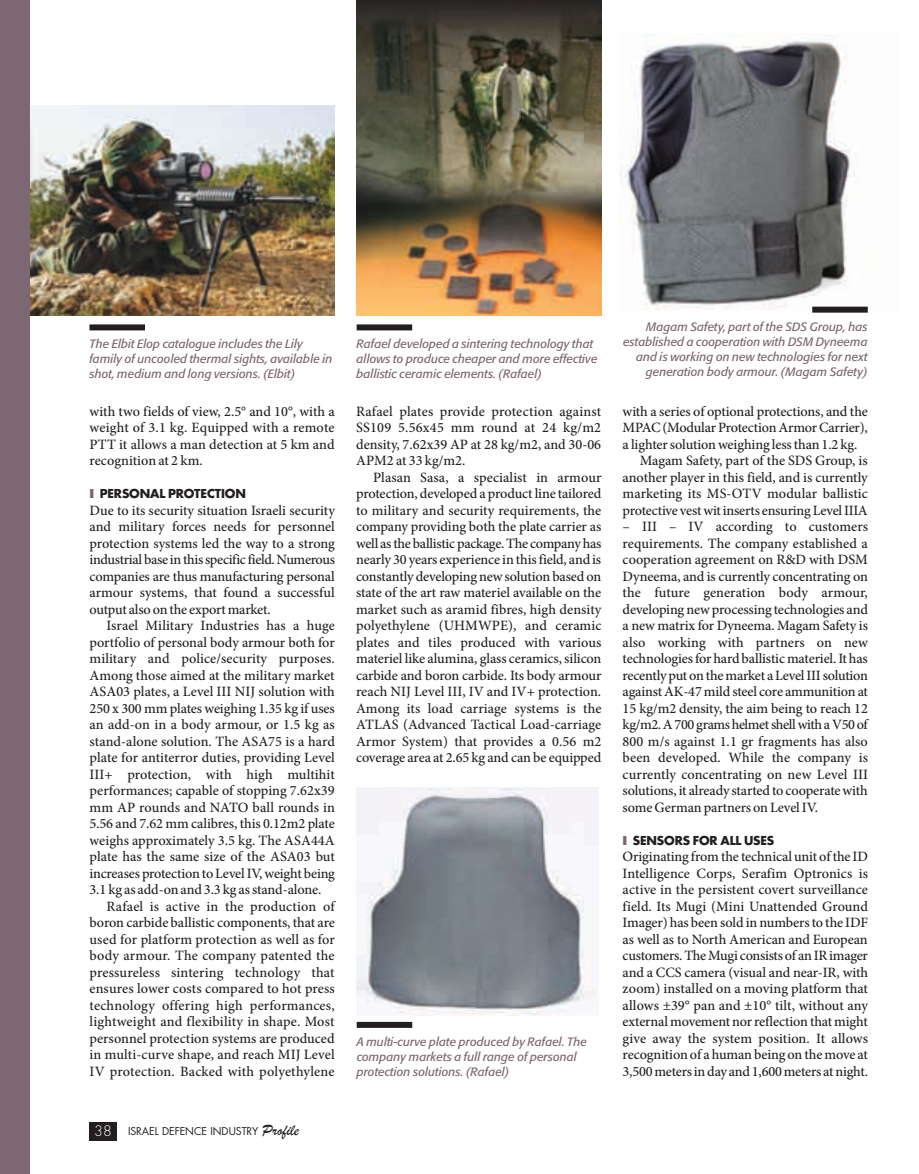
<style>
.page{position:relative;width:919px;height:1174px;background:#fff}
.page>*{position:absolute;margin:0;border:0;box-sizing:border-box;transform-origin:0 0}
.t1{font:500 14.25px/16.5px "Minion Pro";letter-spacing:-.005em;color:#231f20;text-align:justify}
.t2{font:500 14.25px "Minion Pro";letter-spacing:.015em;color:#231f20}
.t3{font:500 14.25px "Minion Pro";letter-spacing:-.025em;color:#231f20}
.t4{font:300 14.1px "Futura";color:#fff}
.t5{font:italic 12px/15px "Formata";color:#7d6772}
.t6{font:700 12px "Futura";letter-spacing:-.01em;color:#231f20}
.t7{font:10.5px "Futura";letter-spacing:-.005em;color:#231f20}
.s1{font-weight:800;color:#7d6772}
.s2{font-family:"Brush Script";font-size:16.5px}
</style>
<div class="page">
<div style="left:89px;top:1121px;width:28px;height:19px;background:#231f20"></div>
<img style="left:30px;top:105px;width:305px;height:211px">
<img style="left:356px;top:787px;width:242px;height:228px">
<img style="left:356px;top:0;width:245px;height:316px">
<img style="left:619px;top:35px;width:249px;height:275px">
<div style="left:356px;top:1021px;width:56px;height:6px;background:#231f20"></div>
<div style="left:89px;top:324px;width:56px;height:6px;background:#231f20"></div>
<div style="left:356px;top:324px;width:56px;height:6px;background:#231f20"></div>
<div style="left:812px;top:307px;width:55px;height:6px;background:#231f20"></div>
<div style="left:0;top:0;width:30px;height:1174px;background:#7d6772"></div>
<p class="t5" style="left:89px;top:337px;width:244px">The Elbit Elop catalogue includes the Lily family of uncooled thermal sights, available in shot, medium and long versions. (Elbit)</p>
<p class="t5" style="left:356px;top:337px;width:242px">Rafael developed a sintering technology that allows to produce cheaper and more effective ballistic ceramic elements. (Rafael)</p>
<p class="t1" style="left:90px;top:404px;width:247px">with two fields of view, 2.5° and 10°, with a weight of 3.1 kg. Equipped with a remote PTT it allows a man detection at 5 km and recognition at 2 km.</p>
<p class="t6" style="left:90px;top:488px;width:158px"><span class="s1">I</span> PERSONAL PROTECTION</p>
<p class="t1" style="left:90px;top:503px;width:247px">Due to its security situation Israeli security</p>
<p class="t1" style="left:90px;top:519px;width:247px">and military forces needs for personnel</p>
<p class="t1" style="left:90px;top:536px;width:247px">protection systems led the way to a strong</p>
<p class="t3" style="left:90px;top:554px;width:247px">industrial base in this specific field. Numerous</p>
<p class="t1" style="left:90px;top:569px;width:247px">companies are thus manufacturing personal</p>
<p class="t1" style="left:90px;top:585px;width:247px">armour systems, that found a successful</p>
<p class="t1" style="left:90px;top:602px;width:183px">output also on the export market.</p>
<p class="t1" style="left:107px;top:618px;width:230px">Israel Military Industries has a huge</p>
<p class="t1" style="left:90px;top:635px;width:247px">portfolio of personal body armour both for</p>
<p class="t1" style="left:90px;top:651px;width:247px">military and police/security purposes.</p>
<p class="t1" style="left:90px;top:668px;width:247px">Among those aimed at the military market</p>
<p class="t1" style="left:90px;top:684px;width:247px">ASA03 plates, a Level III NIJ solution with</p>
<p class="t1" style="left:90px;top:701px;width:247px">250 x 300 mm plates weighing 1.35 kg if uses</p>
<p class="t1" style="left:90px;top:717px;width:247px">an add-on in a body armour, or 1.5 kg as</p>
<p class="t1" style="left:90px;top:734px;width:247px">stand-alone solution. The ASA75 is a hard</p>
<p class="t1" style="left:90px;top:750px;width:247px">plate for antiterror duties, providing Level</p>
<p class="t1" style="left:90px;top:767px;width:247px">III+ protection, with high multihit</p>
<p class="t1" style="left:90px;top:783px;width:246px">performances; capable of stopping 7.62x39</p>
<p class="t1" style="left:90px;top:800px;width:247px">mm AP rounds and NATO ball rounds in</p>
<p class="t1" style="left:90px;top:816px;width:247px">5.56 and 7.62 mm calibres, this 0.12m2 plate</p>
<p class="t1" style="left:90px;top:833px;width:247px">weighs approximately 3.5 kg. The ASA44A</p>
<p class="t1" style="left:90px;top:849px;width:247px">plate has the same size of the ASA03 but</p>
<p class="t1" style="left:89px;top:866px;width:247px">increases protection to Level IV, weight being</p>
<p class="t1" style="left:89px;top:882px;width:233px">3.1 kg as add-on and 3.3 kg as stand-alone.</p>
<p class="t2" style="left:106px;top:901px;width:230px">Rafael is active in the production of</p>
<p class="t1" style="left:89px;top:916px;width:247px">boron carbide ballistic components, that are</p>
<p class="t1" style="left:89px;top:932px;width:247px">used for platform protection as well as for</p>
<p class="t1" style="left:89px;top:949px;width:247px">body armour. The company patented the</p>
<p class="t2" style="left:89px;top:967px;width:246px">pressureless sintering technology that</p>
<p class="t1" style="left:89px;top:982px;width:247px">ensures lower costs compared to hot press</p>
<p class="t2" style="left:89px;top:1000px;width:246px">technology offering high performances,</p>
<p class="t2" style="left:89px;top:1016px;width:246px">lightweight and flexibility in shape. Most</p>
<p class="t1" style="left:89px;top:1031px;width:247px">personnel protection systems are produced</p>
<p class="t1" style="left:89px;top:1048px;width:247px">in multi-curve shape, and reach MIJ Level</p>
<p class="t2" style="left:89px;top:1066px;width:247px">IV protection. Backed with polyethylene</p>
<p class="t4" style="left:94px;top:1124px;width:19px">38</p>
<p class="t7" style="left:128px;top:1126px;width:172px">ISRAEL DEFENCE INDUSTRY <span class="s2">Profile</span></p>
<p class="t1" style="left:356px;top:404px;width:246px">Rafael plates provide protection against</p>
<p class="t2" style="left:356px;top:422px;width:246px">SS109 5.56x45 mm round at 24 kg/m2</p>
<p class="t1" style="left:356px;top:437px;width:246px">density, 7.62x39 AP at 28 kg/m2, and 30-06</p>
<p class="t1" style="left:356px;top:454px;width:111px">APM2 at 33 kg/m2.</p>
<p class="t1" style="left:373px;top:470px;width:230px">Plasan Sasa, a specialist in armour</p>
<p class="t1" style="left:356px;top:487px;width:247px">protection, developed a product line tailored</p>
<p class="t1" style="left:356px;top:503px;width:247px">to military and security requirements, the</p>
<p class="t1" style="left:356px;top:520px;width:247px">company providing both the plate carrier as</p>
<p class="t1" style="left:356px;top:536px;width:247px">well as the ballistic package. The company has</p>
<p class="t1" style="left:356px;top:553px;width:247px">nearly 30 years experience in this field, and is</p>
<p class="t1" style="left:356px;top:569px;width:247px">constantly developing new solution based on</p>
<p class="t1" style="left:356px;top:586px;width:247px">state of the art raw materiel available on the</p>
<p class="t1" style="left:356px;top:602px;width:247px">market such as aramid fibres, high density</p>
<p class="t1" style="left:356px;top:619px;width:247px">polyethylene (UHMWPE), and ceramic</p>
<p class="t1" style="left:356px;top:635px;width:247px">plates and tiles produced with various</p>
<p class="t1" style="left:356px;top:652px;width:247px">materiel like alumina, glass ceramics, silicon</p>
<p class="t1" style="left:356px;top:668px;width:247px">carbide and boron carbide. Its body armour</p>
<p class="t1" style="left:356px;top:685px;width:247px">reach NIJ Level III, IV and IV+ protection.</p>
<p class="t1" style="left:356px;top:701px;width:247px">Among its load carriage systems is the</p>
<p class="t1" style="left:356px;top:718px;width:247px">ATLAS (Advanced Tactical Load-carriage</p>
<p class="t1" style="left:356px;top:734px;width:247px">Armor System) that provides a 0.56 m2</p>
<p class="t1" style="left:356px;top:751px;width:247px">coverage area at 2.65 kg and can be equipped</p>
<p class="t5" style="left:356px;top:1035px;width:232px">A multi-curve plate produced by Rafael. The company markets a full range of personal protection solutions. (Rafael)</p>
<p class="t5" style="left:623px;top:320px;width:246px;text-align:right">Magam Safety, part of the SDS Group, has established a cooperation with DSM Dyneema and is working on new technologies for next generation body armour. (Magam Safety)</p>
<p class="t1" style="left:622px;top:404px;width:247px">with a series of optional protections, and the</p>
<p class="t1" style="left:622px;top:421px;width:247px">MPAC (Modular Protection Armor Carrier),</p>
<p class="t1" style="left:622px;top:437px;width:236px">a lighter solution weighing less than 1.2 kg.</p>
<p class="t1" style="left:639px;top:454px;width:229px">Magam Safety, part of the SDS Group, is</p>
<p class="t1" style="left:622px;top:470px;width:247px">another player in this field, and is currently</p>
<p class="t1" style="left:622px;top:487px;width:247px">marketing its MS-OTV modular ballistic</p>
<p class="t1" style="left:622px;top:503px;width:246px">protective vest wit inserts ensuring Level IIIA</p>
<p class="t1" style="left:622px;top:520px;width:247px">– III – IV according to customers requirements. The company established a cooperation agreement on R&amp;D with DSM Dyneema, and is currently concentrating on the future generation body armour, developing new processing technologies and a new matrix for Dyneema. Magam Safety is also working with partners on new technologies for hard ballistic materiel. It has recently put on the market a Level III solution against AK-47 mild steel core ammunition at 15 kg/m2 density, the aim being to reach 12 kg/m2. A 700 grams helmet shell with a V50 of 800 m/s against 1.1 gr fragments has also been developed. While the company is currently concentrating on new Level III solutions, it already started to cooperate with some German partners on Level IV.</p>
<p class="t6" style="left:622px;top:835px;width:153px"><span class="s1">I</span> SENSORS FOR ALL USES</p>
<p class="t1" style="left:622px;top:849px;width:247px">Originating from the technical unit of the ID Intelligence Corps, Serafim Optronics is active in the persistent covert surveillance field. Its Mugi (Mini Unattended Ground Imager) has been sold in numbers to the IDF as well as to North American and European customers. The Mugi consists of an IR imager and a CCS camera (visual and near-IR, with zoom) installed on a moving platform that allows ±39° pan and ±10° tilt, without any external movement nor reflection that might give away the system position. It allows recognition of a human being on the move at 3,500 meters in day and 1,600 meters at night.</p>
</div>
